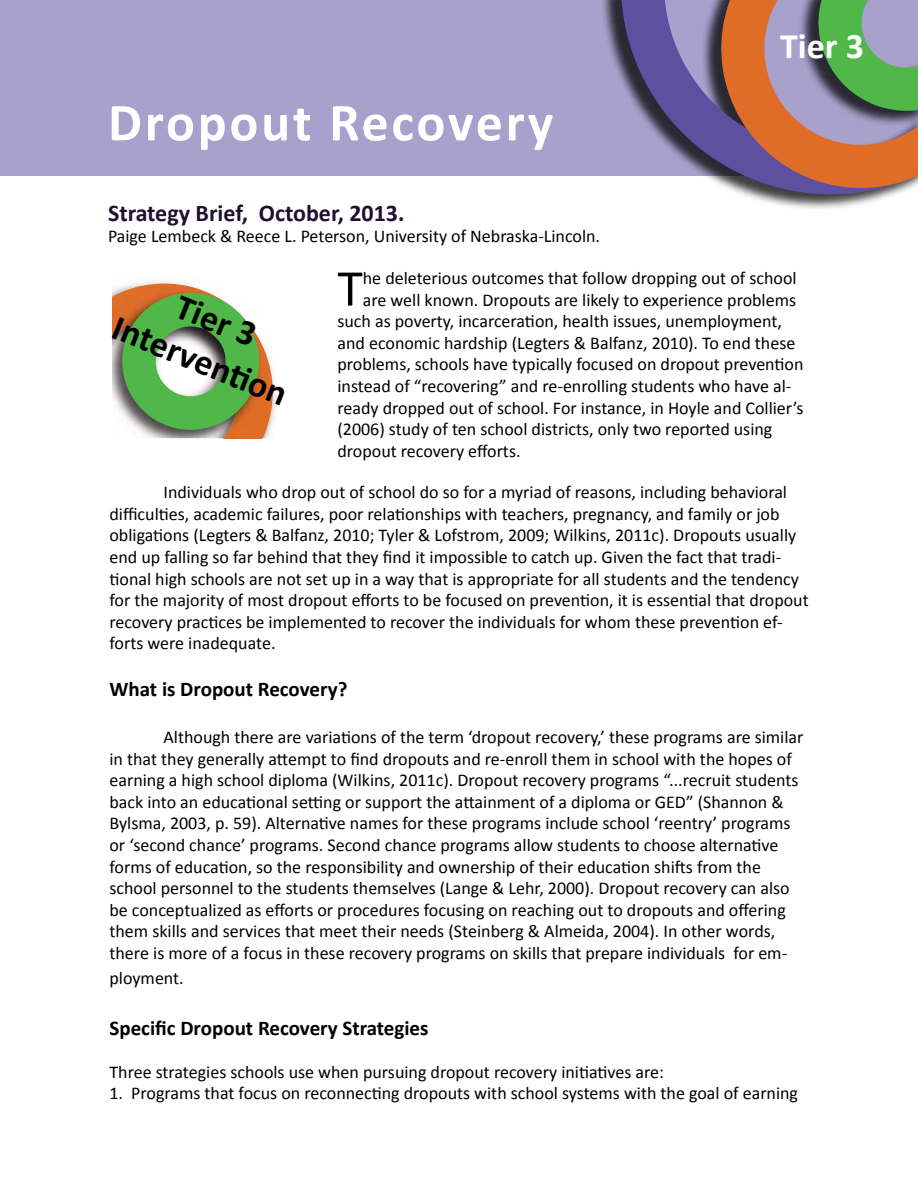
<style>
.page{position:relative;width:918px;height:1188px;background:#fff}
.page>*{position:absolute;margin:0;border:0;box-sizing:border-box;transform-origin:0 0}
.t1{font:700 54px "Calibri";letter-spacing:.05em;color:#fff}
.t2{font:52.05px "Calibri";color:#000}
.t3{font:700 36px/43.2px "Calibri";color:#000;text-align:center}
.t4{font:700 36px "Calibri";color:#fff}
.t5{font:700 24px "Calibri";color:#1d1132}
.t6{font:700 21px "Calibri";color:#000}
.t7{font:18px/21.6px "Calibri";color:#000}
</style>
<div class="page">
<div style="left:0;top:0;width:918px;height:176px;background:#a7a1cc"></div>
<div style="left:601px;top:0;width:317px;height:210px;background:#000;opacity:.75"></div>
<svg style="left:621px;top:0;width:297px;height:197px"></svg>
<svg style="left:704px;top:0;width:214px;height:182px"></svg>
<img style="left:135px;top:281px;width:46px;height:3px">
<img style="left:273px;top:377px;width:3px;height:46px">
<svg style="left:112px;top:284px;width:161px;height:154px"></svg>
<h1 class="t1" style="left:108px;top:88px;width:447px">Dropout Recovery</h1>
<h3 class="t5" style="left:108px;top:197px;width:298px">Strategy Brief, October, 2013.</h3>
<p class="t7" style="left:108px;top:225px;width:494px">Paige Lembeck &amp; Reece L. Peterson, University of Nebraska-Lincoln.</p>
<h3 class="t4" style="left:780px;top:23px;width:85px">Tier 3</h3>
<h3 class="t3" style="left:138px;top:266px;width:187px;rotate:22deg">Tier 3<br>Interventi on</h3>
<h2 class="t2" style="left:338px;top:255px;width:27px">T</h2>
<p class="t7" style="left:363px;top:267px;width:435px">he deleterious outcomes that follow dropping out of school</p>
<p class="t7" style="left:363px;top:289px;width:435px">are well known. Dropouts are likely to experience problems</p>
<p class="t7" style="left:337px;top:310px;width:446px">such as poverty, incarceration, health issues, unemployment,</p>
<p class="t7" style="left:337px;top:332px;width:459px">and economic hardship (Legters &amp; Balfanz, 2010). To end these</p>
<p class="t7" style="left:337px;top:354px;width:468px">problems, schools have typically focused on dropout prevention</p>
<p class="t7" style="left:337px;top:375px;width:455px">instead of “recovering” and re-enrolling students who have al-</p>
<p class="t7" style="left:337px;top:397px;width:467px">ready dropped out of school. For instance, in Hoyle and Collier’s</p>
<p class="t7" style="left:337px;top:418px;width:436px">(2006) study of ten school districts, only two reported using</p>
<p class="t7" style="left:337px;top:440px;width:185px">dropout recovery efforts.</p>
<p class="t7" style="left:110px;top:482px;width:701px;text-indent:54px">Individuals who drop out of school do so for a myriad of reasons, including behavioral difficulties, academic failures, poor relationships with teachers, pregnancy, and family or job obligations (Legters &amp; Balfanz, 2010; Tyler &amp; Lofstrom, 2009; Wilkins, 2011c). Dropouts usually end up falling so far behind that they find it impossible to catch up. Given the fact that tradi&shy;tional high schools are not set up in a way that is appropriate for all students and the tendency for the majority of most dropout efforts to be focused on prevention, it is essential that dropout recovery practices be implemented to recover the individuals for whom these prevention ef&shy;forts were inadequate.</p>
<p class="t6" style="left:110px;top:676px;width:239px">What is Dropout Recovery?</p>
<p class="t7" style="left:110px;top:726px;width:695px;text-indent:54px">Although there are variations of the term ‘dropout recovery,’ these programs are similar in that they generally attempt to find dropouts and re-enroll them in school with the hopes of earning a high school diploma (Wilkins, 2011c). Dropout recovery programs “...recruit students back into an educational setting or support the attainment of a diploma or GED” (Shannon &amp; Bylsma, 2003, p. 59). Alternative names for these programs include school ‘reentry’ programs or ‘second chance’ programs. Second chance programs allow students to choose alternative forms of education, so the responsibility and ownership of their education shifts from the school personnel to the students themselves (Lange &amp; Lehr, 2000). Dropout recovery can also be conceptualized as efforts or procedures focusing on reaching out to dropouts and offering them skills and services that meet their needs (Steinberg &amp; Almeida, 2004). In other words, there is more of a focus in these recovery programs on skills that prepare individuals for em-</p>
<p class="t7" style="left:110px;top:968px;width:76px">ployment.</p>
<p class="t6" style="left:110px;top:1014px;width:321px">Specific Dropout Recovery Strategies</p>
<p class="t7" style="left:110px;top:1061px;width:556px">Three strategies schools use when pursuing dropout recovery initiatives are:</p>
<p class="t7" style="left:110px;top:1083px;width:690px">1. Programs that focus on reconnecting dropouts with school systems with the goal of earning</p>
</div>
